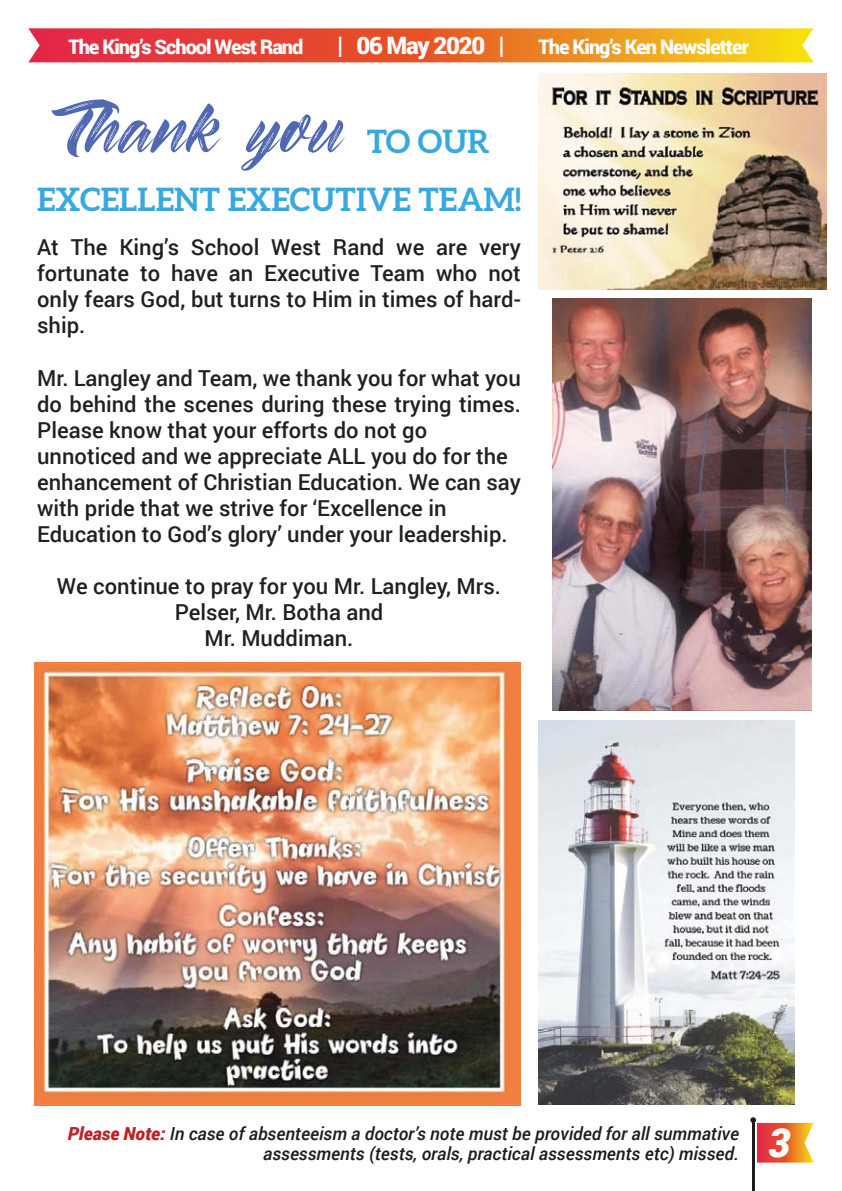
<style>
.page{position:relative;width:842px;height:1191px;background:#fff}
.page>*{position:absolute;margin:0;border:0;box-sizing:border-box;transform-origin:0 0}
.t1{font:60px "Braydon Script";color:#5169b0}
.t2{font:italic 900 40px "Roboto";color:#fff}
.t3{font:700 32.2px "Aleo";color:#38a8df}
.t4{font:900 24px "Roboto";letter-spacing:-.05em;color:#fff}
.t5{font:500 22px/26px "Roboto";color:#231f20;text-align:justify}
.t6{font:900 20px "Roboto";letter-spacing:-.05em;color:#fff}
.t7{font:italic 500 18px/19.6px "Roboto";color:#1d1e1b;text-align:right}
.s1{font-family:"Aleo";font-weight:700;font-size:32.2px;color:#38a8df}
.s2{font-weight:900;color:#bb2328}
</style>
<div class="page">
<svg style="left:28px;top:28px;width:786px;height:34px;background:#ea7030"></svg>
<hr style="left:752px;top:1120px;width:2px;height:71px;background:#1d1c1a">
<svg style="left:750px;top:1117px;width:64px;height:45px"></svg>
<img style="left:553px;top:298px;width:259px;height:412px">
<img style="left:35px;top:663px;width:486px;height:442px">
<img style="left:538px;top:720px;width:257px;height:384px">
<img style="left:538px;top:73px;width:288px;height:216px">
<p class="t6" style="left:68px;top:32px;width:236px">The King’s School West Rand</p>
<p class="t4" style="left:337px;top:28px;width:169px">| 06 May 2020 |</p>
<p class="t6" style="left:538px;top:32px;width:212px">The King’s Ken Newsletter</p>
<h1 class="t1" style="left:61px;top:84px;width:430px">Thank you <span class="s1">TO OUR</span></h1>
<h3 class="t3" style="left:37px;top:181px;width:485px">EXCELLENT EXECUTIVE TEAM!</h3>
<p class="t5" style="left:37px;top:234px;width:485px">At The King’s School West Rand we are very fortunate to have an Executive Team who not only fears God, but turns to Him in times of hard&shy;ship.</p>
<p class="t5" style="left:37px;top:364px;width:485px;text-align:left">Mr. Langley and Team, we thank you for what you do behind the scenes during these trying times.<br>Please know that your efforts do not go unnoticed and we appreciate ALL you do for the enhancement of Christian Education. We can say with pride that we strive for ‘Excellence in Education to God’s glory’ under your leadership.</p>
<p class="t5" style="left:57px;top:572px;width:446px;text-align:center">We continue to pray for you Mr. Langley, Mrs.<br>Pelser, Mr. Botha and<br>Mr. Muddiman.</p>
<p class="t7" style="left:68px;top:1123px;width:673px"><span class="s2">Please Note:</span> In case of absenteeism a doctor’s note must be provided for all summative assessments (tests, orals, practical assessments etc) missed.</p>
<h2 class="t2" style="left:768px;top:1114px;width:23px">3</h2>
</div>
